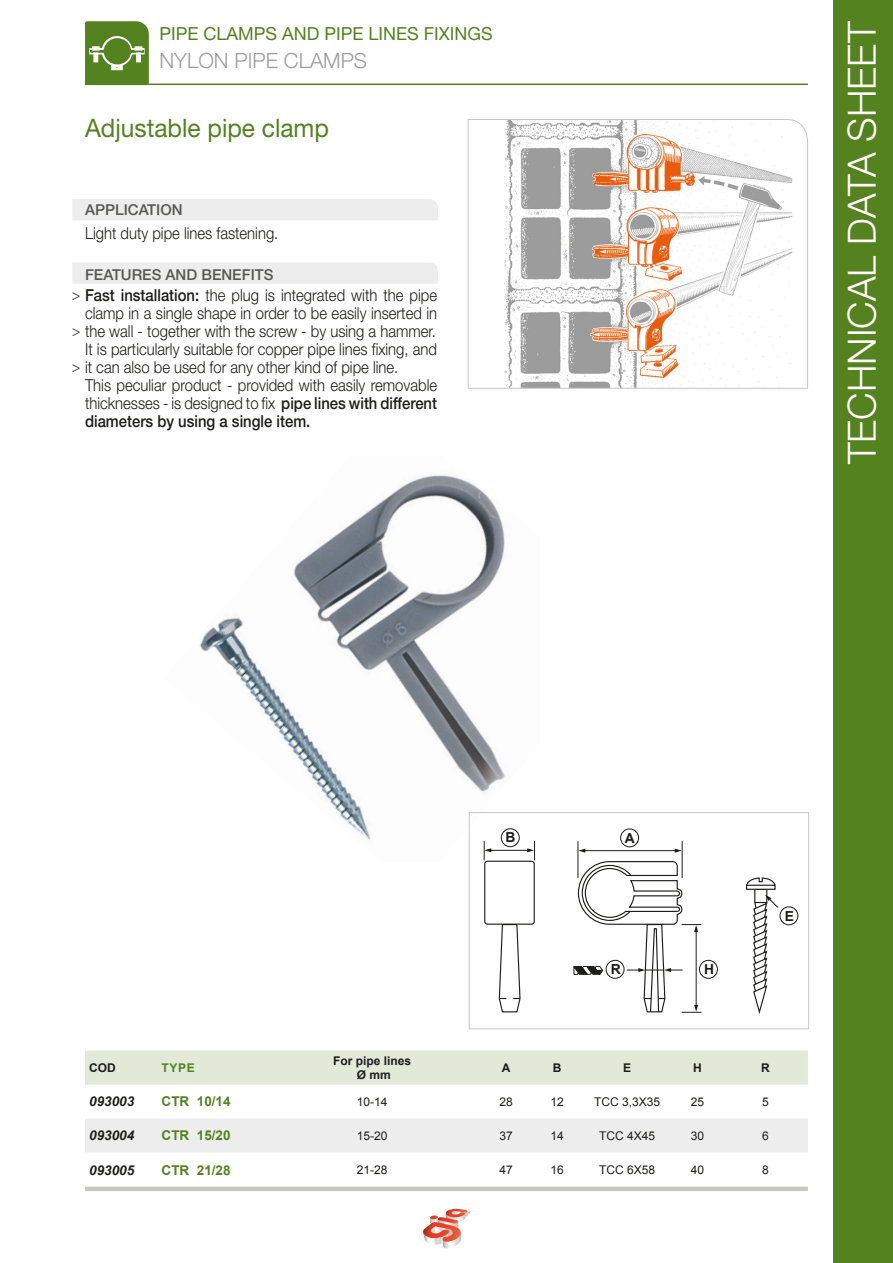
<style>
.page{position:relative;width:893px;height:1263px;background:#fff}
.page>*{position:absolute;margin:0;border:0;box-sizing:border-box;transform-origin:0 0}
.t1{font:300 39px "Helvetica Neue LT Std";color:#fff}
.t2{font:25.5px "Helvetica Neue LT Std";color:#53821e;scale:.96 1}
.t3{font:300 21px "Helvetica Neue LT Std";color:#9d9d9d}
.t4{font:18px "Helvetica Neue LT Std";color:#53821e}
.Stile_di_paragrafo_1{font:300 16.5px/18px "Helvetica Neue LT Std";color:#1d1d1b;text-align:right;scale:.9 1}
.Stile_di_paragrafo_1-2{font:500 15px "Helvetica Neue LT Std";color:#575756}
.t5{font:700 13.8px "Arial";color:#1d1d1b}
.t6{font:700 13.5px "Arial";color:#53821e}
.t7{font:italic 700 13.5px "Arial";color:#1d1d1b}
.t8{font:12px "Arial";color:#1d1d1b}
.t9{font:700 12px "Arial";color:#1d1d1b}
.t10{font:700 12px "Arial";color:#53821e}
.s1{font-size:15px}
.s2{font-weight:500}
</style>
<div class="page">
<hr style="left:85px;top:84px;width:723px;height:1px;background:#53821e">
<svg style="left:85px;top:21px;width:64px;height:63px;background:#679139"></svg>
<div style="left:833px;top:0;width:60px;height:1263px;background:#53821e"></div>
<svg style="left:423px;top:1209px;width:47px;height:39px"></svg>
<img style="left:199px;top:475px;width:336px;height:388px">
<div style="left:72px;top:199px;width:366px;height:21px;background:#ededed"></div>
<div style="left:72px;top:263px;width:366px;height:21px;background:#ededed"></div>
<svg style="left:467px;top:119px;width:341px;height:270px"></svg>
<hr style="left:578px;top:841px;width:1px;height:37px;background:#1d1d1b">
<hr style="left:682px;top:841px;width:1px;height:37px;background:#1d1d1b">
<hr style="left:583px;top:850px;width:95px;height:1px;background:#1d1d1b">
<svg style="left:578px;top:849px;width:7px;height:4px"></svg>
<svg style="left:675px;top:849px;width:7px;height:4px"></svg>
<div style="left:620px;top:829px;width:19px;height:18px;border:1px solid #1d1d1b;border-radius:50%"></div>
<div style="left:780px;top:906px;width:18px;height:19px;border:1px solid #1d1d1b;border-radius:50%"></div>
<div style="left:699px;top:960px;width:19px;height:18px;border:1px solid #1d1d1b;border-radius:50%"></div>
<svg style="left:746px;top:877px;width:30px;height:8px"></svg>
<div style="left:754px;top:889px;width:13px;height:14px;background:#fff;border:1px solid #1d1d1b"></div>
<svg style="left:746px;top:885px;width:30px;height:5px"></svg>
<svg style="left:753px;top:895px;width:26px;height:119px"></svg>
<svg style="left:498px;top:925px;width:23px;height:88px"></svg>
<div style="left:484px;top:861px;width:51px;height:64px;border:1px solid #1d1d1b;border-radius:3px"></div>
<hr style="left:487px;top:850px;width:43px;height:1px;background:#1d1d1b">
<svg style="left:484px;top:841px;width:7px;height:19px"></svg>
<svg style="left:527px;top:841px;width:8px;height:19px"></svg>
<div style="left:501px;top:828px;width:18px;height:19px;border:1px solid #1d1d1b;border-radius:50%"></div>
<svg style="left:573px;top:860px;width:128px;height:153px"></svg>
<div style="left:469px;top:812px;width:340px;height:217px;border:1px solid #c7c7c6"></div>
<div style="left:85px;top:1050px;width:723px;height:34px;background:#e2e9d9"></div>
<svg style="left:85px;top:1119px;width:723px;height:72px"></svg>
<p class="t4" style="left:159px;top:23px;width:335px">PIPE CLAMPS AND PIPE LINES FIXINGS</p>
<h1 class="t1" style="left:838px;top:464px;width:445px;rotate:-90deg">TECHNICAL DATA SHEET</h1>
<p class="t3" style="left:159px;top:48px;width:209px">NYLON PIPE CLAMPS</p>
<p class="t2" style="left:85px;top:113px;width:256px">Adjustable pipe clamp</p>
<p class="Stile_di_paragrafo_1-2" style="left:85px;top:201px;width:99px">APPLICATION</p>
<p class="Stile_di_paragrafo_1" style="left:85px;top:224px;width:216px">Light duty pipe lines fastening.</p>
<p class="Stile_di_paragrafo_1-2" style="left:85px;top:265px;width:190px">FEATURES AND BENEFITS</p>
<p class="Stile_di_paragrafo_1" style="left:72px;top:285px;width:407px"><span class="s1">&gt;</span> <span class="s2">Fast installation:</span> the plug is integrated with the pipe clamp in a single shape in order to be easily inserted in<br><span class="s1">&gt;</span> the wall - together with the screw - by using a hammer.</p>
<p class="Stile_di_paragrafo_1" style="left:72px;top:339px;width:407px;text-align:left;text-indent:13px">It is particularly suitable for copper pipe lines fixing, and <span class="s1">&gt;</span> it can also be used for any other kind of pipe line.</p>
<p class="Stile_di_paragrafo_1" style="left:85px;top:375px;width:393px;text-align:justify">This peculiar product - provided with easily removable thicknesses - is designed to fix <span class="s2">pipe lines with different diameters by using a single item.</span></p>
<p class="t5" style="left:505px;top:828px;width:11px">B</p>
<p class="t5" style="left:625px;top:829px;width:11px">A</p>
<p class="t5" style="left:611px;top:960px;width:11px">R</p>
<p class="t5" style="left:704px;top:960px;width:11px">H</p>
<p class="t5" style="left:785px;top:907px;width:11px">E</p>
<p class="t9" style="left:89px;top:1060px;width:28px">COD</p>
<p class="t10" style="left:162px;top:1060px;width:35px">TYPE</p>
<p class="t9" style="left:333px;top:1052px;width:80px">For pipe lines</p>
<p class="t9" style="left:357px;top:1067px;width:36px">Ø mm</p>
<p class="t9" style="left:502px;top:1060px;width:10px">A</p>
<p class="t9" style="left:553px;top:1060px;width:10px">B</p>
<p class="t9" style="left:623px;top:1060px;width:10px">E</p>
<p class="t9" style="left:693px;top:1060px;width:10px">H</p>
<p class="t9" style="left:761px;top:1060px;width:10px">R</p>
<p class="t7" style="left:89px;top:1093px;width:47px">093003</p>
<p class="t6" style="left:162px;top:1093px;width:71px">CTR 10/14</p>
<p class="t8" style="left:357px;top:1094px;width:32px">10-14</p>
<p class="t8" style="left:499px;top:1094px;width:15px">28</p>
<p class="t8" style="left:550px;top:1094px;width:15px">12</p>
<p class="t8" style="left:594px;top:1094px;width:68px">TCC 3,3X35</p>
<p class="t8" style="left:691px;top:1094px;width:15px">25</p>
<p class="t8" style="left:762px;top:1094px;width:8px">5</p>
<p class="t7" style="left:89px;top:1127px;width:47px">093004</p>
<p class="t6" style="left:162px;top:1127px;width:71px">CTR 15/20</p>
<p class="t8" style="left:357px;top:1128px;width:32px">15-20</p>
<p class="t8" style="left:499px;top:1128px;width:15px">37</p>
<p class="t8" style="left:550px;top:1128px;width:15px">14</p>
<p class="t8" style="left:599px;top:1128px;width:58px">TCC 4X45</p>
<p class="t8" style="left:691px;top:1128px;width:15px">30</p>
<p class="t8" style="left:762px;top:1128px;width:8px">6</p>
<p class="t7" style="left:89px;top:1161px;width:47px">093005</p>
<p class="t6" style="left:162px;top:1161px;width:71px">CTR 21/28</p>
<p class="t8" style="left:357px;top:1162px;width:32px">21-28</p>
<p class="t8" style="left:499px;top:1162px;width:15px">47</p>
<p class="t8" style="left:550px;top:1162px;width:15px">16</p>
<p class="t8" style="left:599px;top:1162px;width:58px">TCC 6X58</p>
<p class="t8" style="left:691px;top:1162px;width:15px">40</p>
<p class="t8" style="left:762px;top:1162px;width:8px">8</p>
</div>
